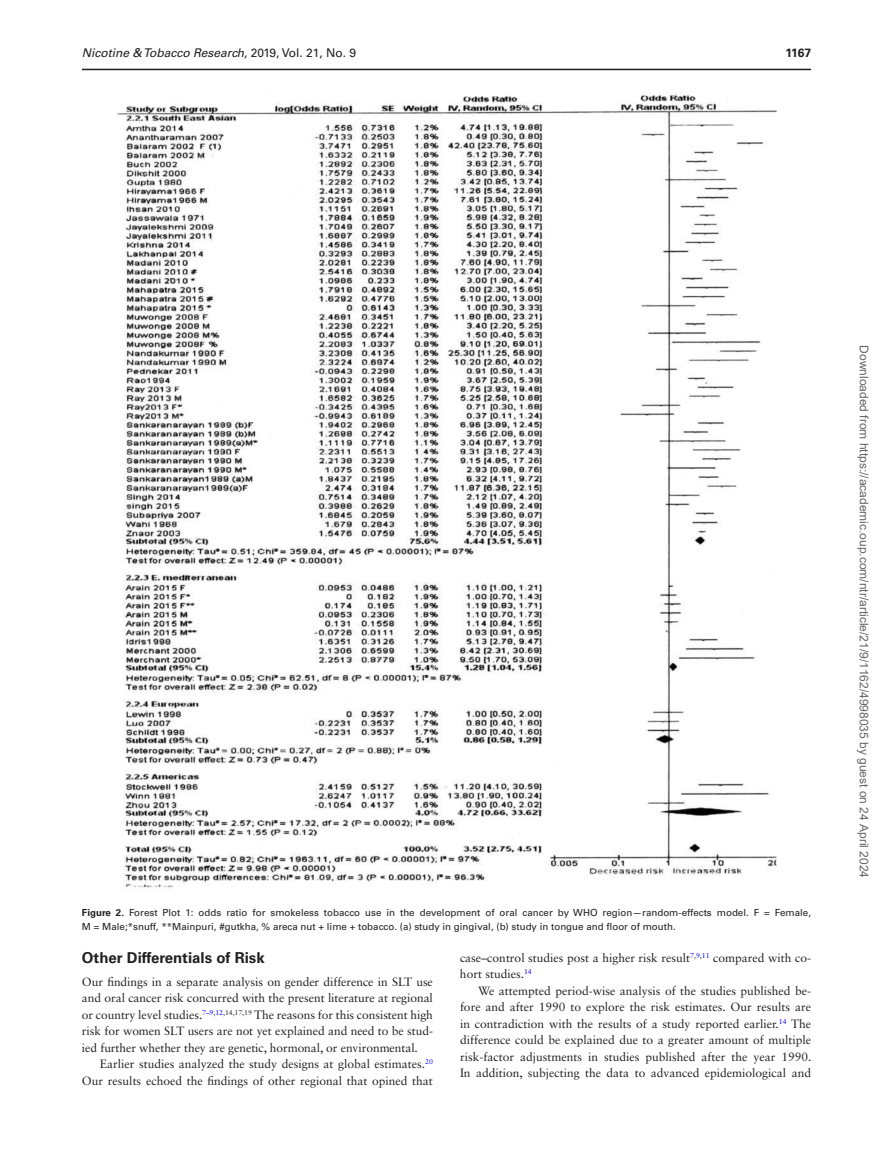
<style>
.page{position:relative;width:893px;height:1174px;background:#fff}
.page>*{position:absolute;margin:0;border:0;box-sizing:border-box;transform-origin:0 0}
.t1{font:700 15px "Univers LT Std";color:#231f20}
.t2{font:12px/16.5px "Sabon LT Std";color:#231f20;text-align:justify}
.t3{font:12px "Arial";color:#666}
.t4{font:italic 12px "Univers LT Std";color:#231f20}
.t5{font:700 12px "Univers LT Std";color:#231f20}
.t6{font:9.75px/14.2px "Univers LT Std";color:#231f20}
.s1{font-style:normal}
.s2{font-weight:700}
</style>
<div class="page">
<img style="left:117px;top:94px;width:660px;height:797px">
<hr style="left:82px;top:69px;width:729px;height:1px;background:#231f20">
<p class="t4" style="left:82px;top:45px;width:276px">Nicotine &amp; Tobacco Research<span class="s1">, 2019, Vol. 21, No. 9</span></p>
<p class="t5" style="left:785px;top:45px;width:27px">1167</p>
<p class="t6" style="left:82px;top:905px;width:731px"><span class="s2">Figure 2.</span> Forest Plot 1: odds ratio for smokeless tobacco use in the development of oral cancer by WHO region—random-effects model. F = Female,<br>M = Male;*snuff, **Mainpuri, #gutkha, % areca nut + lime + tobacco. (a) study in gingival, (b) study in tongue and floor of mouth.</p>
<p class="t1" style="left:82px;top:949px;width:184px">Other Differentials of Risk</p>
<p class="t2" style="left:82px;top:973px;width:353px">Our findings in a separate analysis on gender difference in SLT use and oral cancer risk concurred with the present literature at regional or country level studies.<sup>7–9</sup><sup>,</sup><sup>12</sup><sup>,14,17,19</sup> The reasons for this consistent high risk for women SLT users are not yet explained and need to be stud&shy;ied further whether they are genetic, hormonal, or environmental.</p>
<p class="t2" style="left:82px;top:1055px;width:352px;text-align:right">Earlier studies analyzed the study designs at global estimates.<sup>20<br></sup>Our results echoed the findings of other regional that opined that</p>
<p class="t2" style="left:460px;top:949px;width:352px">case–control studies post a higher risk result<sup>7</sup><sup>,</sup><sup>9</sup><sup>,</sup><sup>11</sup> compared with co&shy;hort studies.<sup>14</sup></p>
<p class="t2" style="left:460px;top:982px;width:353px;text-indent:18px">We attempted period-wise analysis of the studies published be&shy;fore and after 1990 to explore the risk estimates. Our results are in contradiction with the results of a study reported earlier.<sup>14</sup> The difference could be explained due to a greater amount of multiple risk-factor adjustments in studies published after the year 1990.<br>In addition, subjecting the data to advanced epidemiological and</p>
<p class="t3" style="left:868px;top:345px;width:534px;rotate:90deg">Downloaded from https://academic.oup.com/ntr/article/21/9/1162/4998035 by guest on 24 April 2024</p>
</div>
